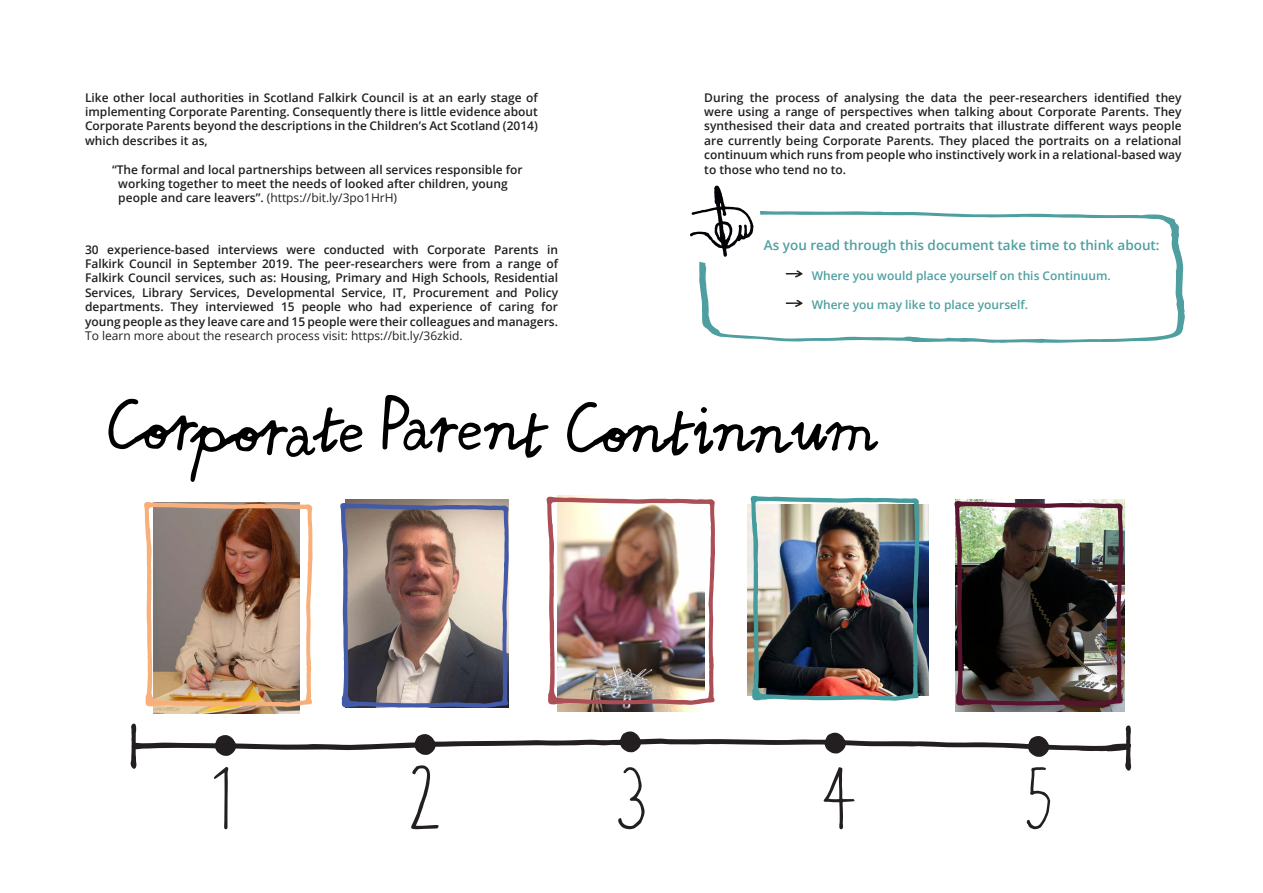
<style>
.page{position:relative;width:1263px;height:893px;background:#fff}
.page>*{position:absolute;margin:0;border:0;box-sizing:border-box;transform-origin:0 0}
.t1{font:600 13.5px "Open Sans";color:#4f9fa0}
.t2{font:600 12px/14.4px "Open Sans";color:#231f20;text-align:justify}
.t3{font:600 12px "Open Sans";color:#4f9fa0}
.s1{font-weight:400}
</style>
<div class="page">
<svg style="left:699px;top:211px;width:486px;height:132px"></svg>
<div style="left:665px;top:171px;width:95px;height:93px;background:#fff;border-radius:50%"></div>
<img style="left:955px;top:499px;width:170px;height:212px">
<img style="left:954px;top:501px;width:169px;height:205px">
<svg style="left:130px;top:723px;width:1001px;height:107px"></svg>
<img style="left:153px;top:707px;width:147px;height:6px">
<img style="left:144px;top:502px;width:169px;height:205px">
<img style="left:340px;top:503px;width:169px;height:205px">
<img style="left:558px;top:495px;width:141px;height:216px">
<img style="left:546px;top:497px;width:169px;height:208px">
<img style="left:747px;top:505px;width:182px;height:190px">
<img style="left:750px;top:496px;width:169px;height:205px">
<svg style="left:786px;top:270px;width:16px;height:8px"></svg>
<svg style="left:786px;top:300px;width:16px;height:7px"></svg>
<svg style="left:690px;top:186px;width:64px;height:71px"></svg>
<svg style="left:108px;top:398px;width:255px;height:84px"></svg>
<svg style="left:383px;top:395px;width:166px;height:63px"></svg>
<svg style="left:567px;top:402px;width:311px;height:54px"></svg>
<p class="t2" style="left:85px;top:90px;width:454px">Like other local authorities in Scotland Falkirk Council is at an early stage of implementing Corporate Parenting. Consequently there is little evidence about Corporate Parents beyond the descriptions in the Children’s Act Scotland (2014) which describes it as,</p>
<p class="t2" style="left:118px;top:162px;width:406px;text-align:left;text-indent:-6px">“The formal and local partnerships between all services responsible for working together to meet the needs of looked after children, young people and care leavers”. <span class="s1">(https://bit.ly/3po1HrH)</span></p>
<p class="t2" style="left:85px;top:242px;width:475px">30 experience-based interviews were conducted with Corporate Parents in Falkirk Council in September 2019. The peer-researchers were from a range of Falkirk Council services, such as: Housing, Primary and High Schools, Residential Services, Library Services, Developmental Service, IT, Procurement and Policy departments. They interviewed 15 people who had experience of caring for young people as they leave care and 15 people were their colleagues and managers.<br><span class="s1">To learn more about the research process visit: https://bit.ly/36zkid.</span></p>
<p class="t2" style="left:704px;top:90px;width:479px">During the process of analysing the data the peer-researchers identified they were using a range of perspectives when talking about Corporate Parents. They synthesised their data and created portraits that illustrate different ways people are currently being Corporate Parents. They placed the portraits on a relational continuum which runs from people who instinctively work in a relational-based way to those who tend no to.</p>
<p class="t1" style="left:764px;top:236px;width:397px">As you read through this document take time to think about:</p>
<p class="t3" style="left:812px;top:267px;width:301px">Where you would place yourself on this Continuum.</p>
<p class="t3" style="left:812px;top:296px;width:218px">Where you may like to place yourself.</p>
</div>
